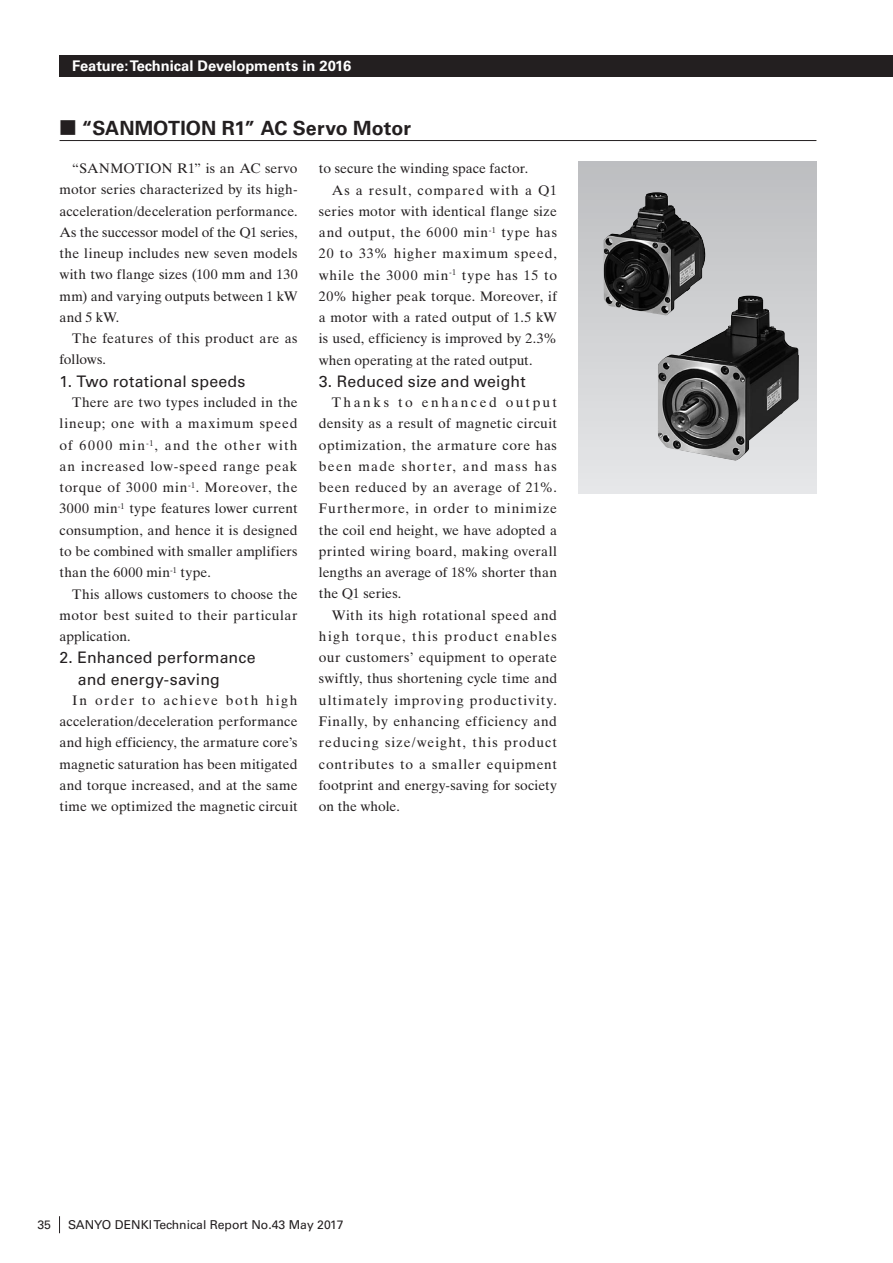
<style>
.page{position:relative;width:893px;height:1263px;background:#fff}
.page>*{position:absolute;margin:0;border:0;box-sizing:border-box;transform-origin:0 0}
.t1{font:700 19.5px "Univers";letter-spacing:.005em;color:#231f20}
.t2{font:15.9px/21.3px "Univers";letter-spacing:.01em;color:#231f20}
.t3{font:700 14.7px "Univers";color:#fff}
.t4{font:13.8px/21.3px "Times Ten";letter-spacing:.015em;color:#231f20;text-align:justify}
.t5{font:13.8px "Times Ten";letter-spacing:.065em;color:#231f20}
.t6{font:13.8px "Times Ten";letter-spacing:.055em;color:#231f20}
.t7{font:13.8px "Times Ten";letter-spacing:.06em;color:#231f20}
.t8{font:12.15px "Univers";color:#231f20}
.s1{font-family:"Shin Go Pro";font-size:16.95px}
</style>
<div class="page">
<svg style="left:59px;top:1216px;width:1px;height:17px"></svg>
<div style="left:578px;top:162px;width:238px;height:331px;background:linear-gradient(to bottom,#bdbec0,#e6e7e9)"></div>
<div style="left:60px;top:55px;width:833px;height:22px;background:#231f20"></div>
<hr style="left:60px;top:140px;width:756px;height:1px;background:#231f20">
<img style="left:658px;top:295px;width:141px;height:166px">
<img style="left:604px;top:192px;width:102px;height:123px">
<p class="t3" style="left:72px;top:58px;width:281px">Feature:Technical Developments in 2016</p>
<h1 class="t1" style="left:60px;top:117px;width:353px"><span class="s1">■</span> “SANMOTION R1” AC Servo Motor</h1>
<p class="t4" style="left:60px;top:158px;width:240px;text-indent:13px">“SANMOTION R1” is an AC servo motor series characterized by its high&shy;acceleration/deceleration performance.<br>As the successor model of the Q1 series, the lineup includes new seven models with two flange sizes (100 mm and 130 mm) and varying outputs between 1 kW and 5 kW.</p>
<p class="t4" style="left:60px;top:328px;width:240px;text-indent:13px">The features of this product are as follows.</p>
<p class="t2" style="left:60px;top:371px;width:187px">1. Two rotational speeds</p>
<p class="t4" style="left:60px;top:392px;width:240px;text-indent:13px">There are two types included in the lineup; one with a maximum speed of 6000 min<sup>-1</sup>, and the other with an increased low-speed range peak torque of 3000 min<sup>-1</sup>. Moreover, the 3000 min<sup>-1</sup> type features lower current consumption, and hence it is designed to be combined with smaller amplifiers than the 6000 min<sup>-1</sup> type.</p>
<p class="t4" style="left:60px;top:583px;width:240px;text-indent:13px">This allows customers to choose the motor best suited to their particular application.</p>
<p class="t2" style="left:78px;top:647px;width:179px;text-indent:-18px">2. Enhanced performance and energy-saving</p>
<p class="t4" style="left:60px;top:689px;width:240px;text-indent:13px">In order to achieve both high acceleration/deceleration performance and high efficiency, the armature core’s magnetic saturation has been mitigated and torque increased, and at the same time we optimized the magnetic circuit</p>
<p class="t4" style="left:319px;top:158px;width:211px">to secure the winding space factor.</p>
<p class="t7" style="left:332px;top:182px;width:227px">As a result, compared with a Q1</p>
<p class="t4" style="left:319px;top:200px;width:240px">series motor with identical flange size</p>
<p class="t6" style="left:319px;top:224px;width:240px">and output, the 6000 min<sup>-1</sup> type has</p>
<p class="t5" style="left:319px;top:245px;width:240px">20 to 33% higher maximum speed,</p>
<p class="t5" style="left:319px;top:267px;width:240px">while the 3000 min<sup>-1</sup> type has 15 to</p>
<p class="t4" style="left:319px;top:285px;width:240px">20% higher peak torque. Moreover, if</p>
<p class="t4" style="left:319px;top:307px;width:240px">a motor with a rated output of 1.5 kW</p>
<p class="t4" style="left:319px;top:328px;width:240px">is used, efficiency is improved by 2.3%</p>
<p class="t4" style="left:319px;top:349px;width:215px">when operating at the rated output.</p>
<p class="t2" style="left:319px;top:371px;width:208px">3. Reduced size and weight</p>
<p class="t4" style="left:319px;top:392px;width:240px;text-indent:13px">Thanks to enhanced output density as a result of magnetic circuit optimization, the armature core has been made shorter, and mass has been reduced by an average of 21%.<br>Furthermore, in order to minimize the coil end height, we have adopted a printed wiring board, making overall lengths an average of 18% shorter than the Q1 series.</p>
<p class="t4" style="left:319px;top:604px;width:240px;text-indent:13px">With its high rotational speed and high torque, this product enables our customers’ equipment to operate swiftly, thus shortening cycle time and ultimately improving productivity.<br>Finally, by enhancing efficiency and reducing size/weight, this product contributes to a smaller equipment footprint and energy-saving for society on the whole.</p>
<p class="t8" style="left:37px;top:1218px;width:15px">35</p>
<p class="t8" style="left:68px;top:1218px;width:277px">SANYO DENKITechnical Report No.43 May 2017</p>
</div>
